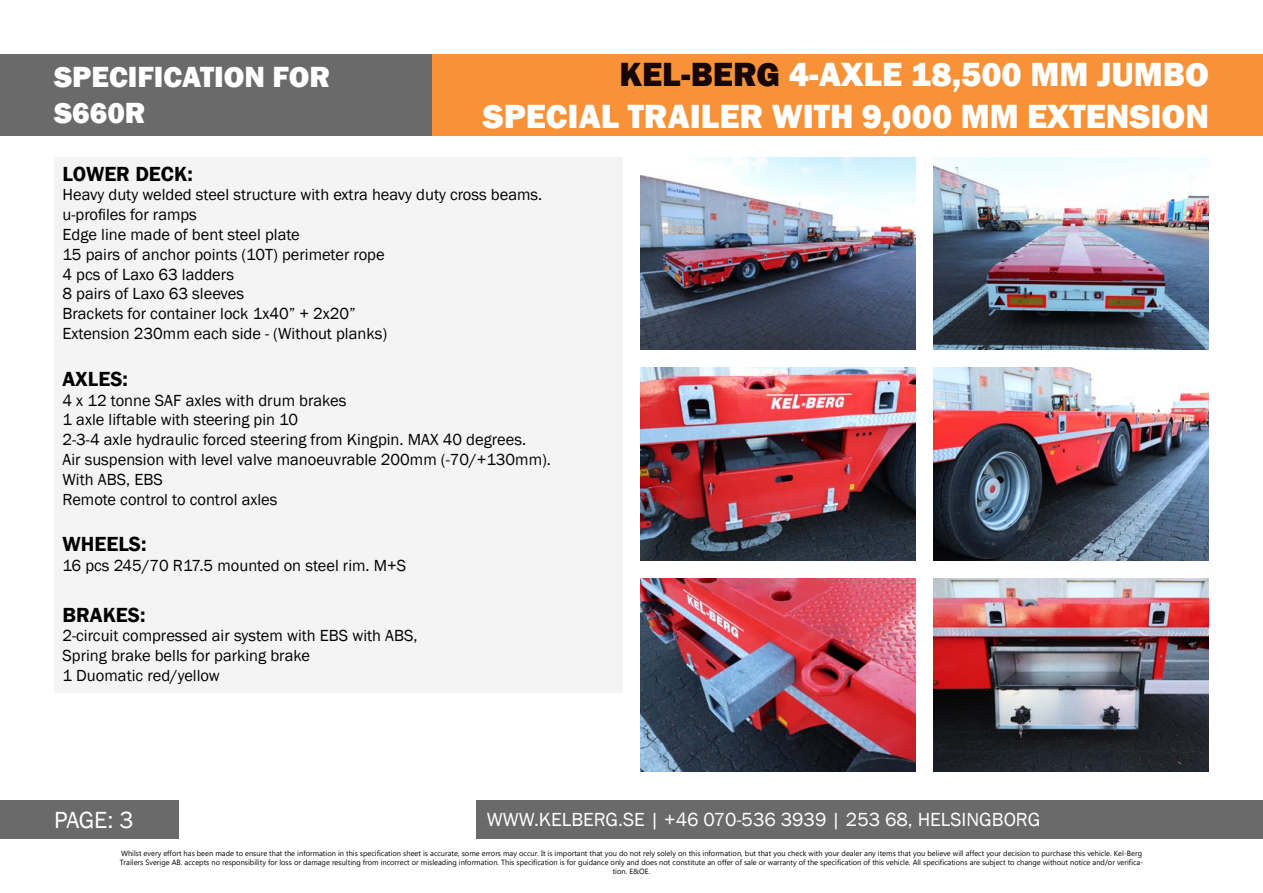
<style>
.page{position:relative;width:1263px;height:893px;background:#fff}
.page>*{position:absolute;margin:0;border:0;box-sizing:border-box;transform-origin:0 0}
.t1{font:800 34.5px/41.4px "Franklin Gothic";color:#fff;text-align:right}
.t2{font:800 30px/36px "Franklin Gothic";color:#fff}
.t3{font:24px "Franklin Gothic";color:#fff}
.t4{font:600 21px "Franklin Gothic";color:#000}
.t5{font:19.5px "Franklin Gothic";color:#fff}
.t6{font:16.5px/19.8px "Franklin Gothic";color:#000}
.t7{font:7.5px/9px "Microsoft Tai Le";color:#000;text-align:center}
.s1{color:#180607}
</style>
<div class="page">
<div style="left:432px;top:54px;width:831px;height:82px;background:#f79239"></div>
<div style="left:0;top:54px;width:432px;height:82px;background:#6b6a6a"></div>
<div style="left:0;top:801px;width:179px;height:38px;background:#6b6a6a"></div>
<div style="left:476px;top:801px;width:787px;height:38px;background:#6b6a6a"></div>
<div style="left:54px;top:157px;width:568px;height:536px;background:#f5f4f4"></div>
<img style="left:640px;top:157px;width:276px;height:193px">
<img style="left:934px;top:157px;width:275px;height:193px">
<img style="left:640px;top:368px;width:276px;height:192px">
<img style="left:934px;top:368px;width:275px;height:192px">
<img style="left:640px;top:578px;width:276px;height:193px">
<img style="left:934px;top:578px;width:275px;height:193px">
<h2 class="t2" style="left:54px;top:59px;width:278px">SPECIFICATION FOR<br>S660R</h2>
<h1 class="t1" style="left:483px;top:54px;width:728px"><span class="s1">KEL-BERG</span> 4-AXLE 18,500 MM JUMBO<br>SPECIAL TRAILER WITH 9,000 MM EXTENSION</h1>
<p class="t4" style="left:63px;top:161px;width:132px">LOWER DECK:</p>
<p class="t6" style="left:63px;top:185px;width:481px">Heavy duty welded steel structure with extra heavy duty cross beams. u-profiles for ramps<br>Edge line made of bent steel plate<br>15 pairs of anchor points (10T) perimeter rope<br>4 pcs of Laxo 63 ladders<br>8 pairs of Laxo 63 sleeves<br>Brackets for container lock 1x40” + 2x20”<br>Extension 230mm each side - (Without planks)</p>
<p class="t4" style="left:63px;top:366px;width:67px">AXLES:</p>
<p class="t6" style="left:63px;top:390px;width:490px">4 x 12 tonne SAF axles with drum brakes<br>1 axle liftable with steering pin 10<br>2-3-4 axle hydraulic forced steering from Kingpin. MAX 40 degrees.<br>Air suspension with level valve manoeuvrable 200mm (-70/+130mm).<br>With ABS, EBS<br>Remote control to control axles</p>
<p class="t4" style="left:63px;top:531px;width:86px">WHEELS:</p>
<p class="t6" style="left:63px;top:556px;width:345px">16 pcs 245/70 R17.5 mounted on steel rim. M+S</p>
<p class="t4" style="left:63px;top:602px;width:85px">BRAKES:</p>
<p class="t6" style="left:63px;top:626px;width:357px">2-circuit compressed air system with EBS with ABS,<br>Spring brake bells for parking brake<br>1 Duomatic red/yellow</p>
<h3 class="t3" style="left:54px;top:805px;width:81px">PAGE: 3</h3>
<p class="t5" style="left:487px;top:807px;width:555px">WWW.KELBERG.SE | +46 070-536 3939 | 253 68, HELSINGBORG</p>
<p class="t7" style="left:120px;top:849px;width:1025px">Whilst every effort has been made to ensure that the information in this specification sheet is accurate, some errors may occur. It is important that you do not rely solely on this information, but that you check with your dealer any items that you believe will affect your decision to purchase this vehicle. Kel-Berg<br>Trailers Sverige AB. accepts no responsibility for loss or damage resulting from incorrect or misleading information. This specification is for guidance only and does not constitute an offer of sale or warranty of the specification of this vehicle. All specifications are subject to change without notice and/or verifica&shy;tion. E&amp;OE.</p>
</div>
